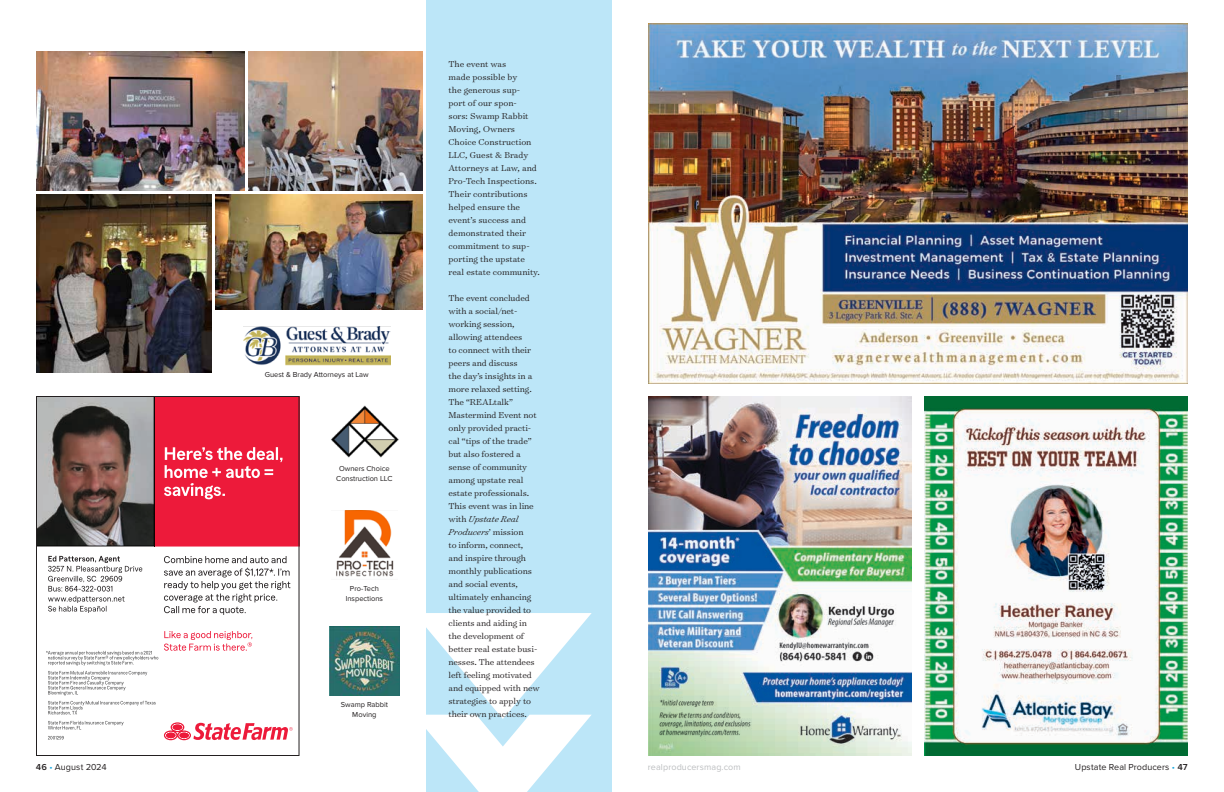
<style>
.page{position:relative;width:1224px;height:792px;background:#fff}
.page>*{position:absolute;margin:0;border:0;box-sizing:border-box;transform-origin:0 0}
.t1{font:300 9.8px/13px "Surveyor Text";letter-spacing:-.01em;color:#231f20}
.t2{font:9px "Proxima Nova";letter-spacing:.01em;color:#231f20}
.t3{font:9px "Proxima Nova";letter-spacing:.01em;color:#bcbec0}
.t4{font:7.5px/10px "Proxima Nova";color:#231f20;text-align:center}
.s1{font-style:italic}
.s2{font-weight:600}
.s3{color:#19a8e0}
</style>
<div class="page">
<div style="left:426px;top:0;width:186px;height:792px;background:#bce6f8"></div>
<svg style="left:36px;top:396px;width:264px;height:360px"></svg>
<img style="left:336px;top:511px;width:58px;height:66px">
<img style="left:331px;top:405px;width:68px;height:53px">
<img style="left:243px;top:326px;width:147px;height:40px">
<img style="left:330px;top:626px;width:69px;height:69px">
<img style="left:36px;top:194px;width:176px;height:179px">
<img style="left:249px;top:51px;width:173px;height:139px">
<img style="left:36px;top:51px;width:209px;height:139px">
<img style="left:648px;top:396px;width:264px;height:360px">
<img style="left:925px;top:396px;width:263px;height:360px">
<svg style="left:426px;top:613px;width:166px;height:179px"></svg>
<img style="left:216px;top:194px;width:206px;height:116px">
<img style="left:648px;top:24px;width:540px;height:360px">
<p class="t4" style="left:265px;top:370px;width:105px">Guest &amp; Brady Attorneys at Law</p>
<p class="t4" style="left:336px;top:464px;width:58px">Owners Choice<br>Construction LLC</p>
<p class="t4" style="left:346px;top:584px;width:39px">Pro-Tech<br>Inspections</p>
<p class="t4" style="left:341px;top:699px;width:48px">Swamp Rabbit<br>Moving</p>
<p class="t1" style="left:449px;top:57px;width:93px">The event was<br>made possible by<br>the generous sup-<br>port of our spon-<br>sors: Swamp Rabbit<br>Moving, Owners<br>Choice Construction<br>LLC, Guest &amp; Brady<br>Attorneys at Law, and<br>Pro-Tech Inspections.<br>Their contributions helped ensure the event’s success and demonstrated their commitment to sup&shy;porting the upstate real estate community.</p>
<p class="t1" style="left:449px;top:291px;width:93px">The event concluded with a social/net&shy;working session, allowing attendees<br>to connect with their peers and discuss<br>the day’s insights in a more relaxed setting.<br>The “REALtalk”<br>Mastermind Event not only provided practi&shy;cal “tips of the trade” but also fostered a sense of community among upstate real estate professionals.<br>This event was in line with <span class="s1">Upstate Real<br>Producers</span>’ mission<br>to inform, connect, and inspire through monthly publications and social events, ultimately enhancing the value provided to clients and aiding in the development of better real estate busi&shy;nesses. The attendees left feeling motivated and equipped with new strategies to apply to their own practices.</p>
<p class="t2" style="left:36px;top:762px;width:72px"><span class="s2">46</span> <span class="s3">•</span> August 2024</p>
<p class="t3" style="left:648px;top:762px;width:94px">realproducersmag.com</p>
<p class="t2" style="left:1075px;top:762px;width:115px">Upstate Real Producers <span class="s3">•</span> <span class="s2">47</span></p>
</div>
